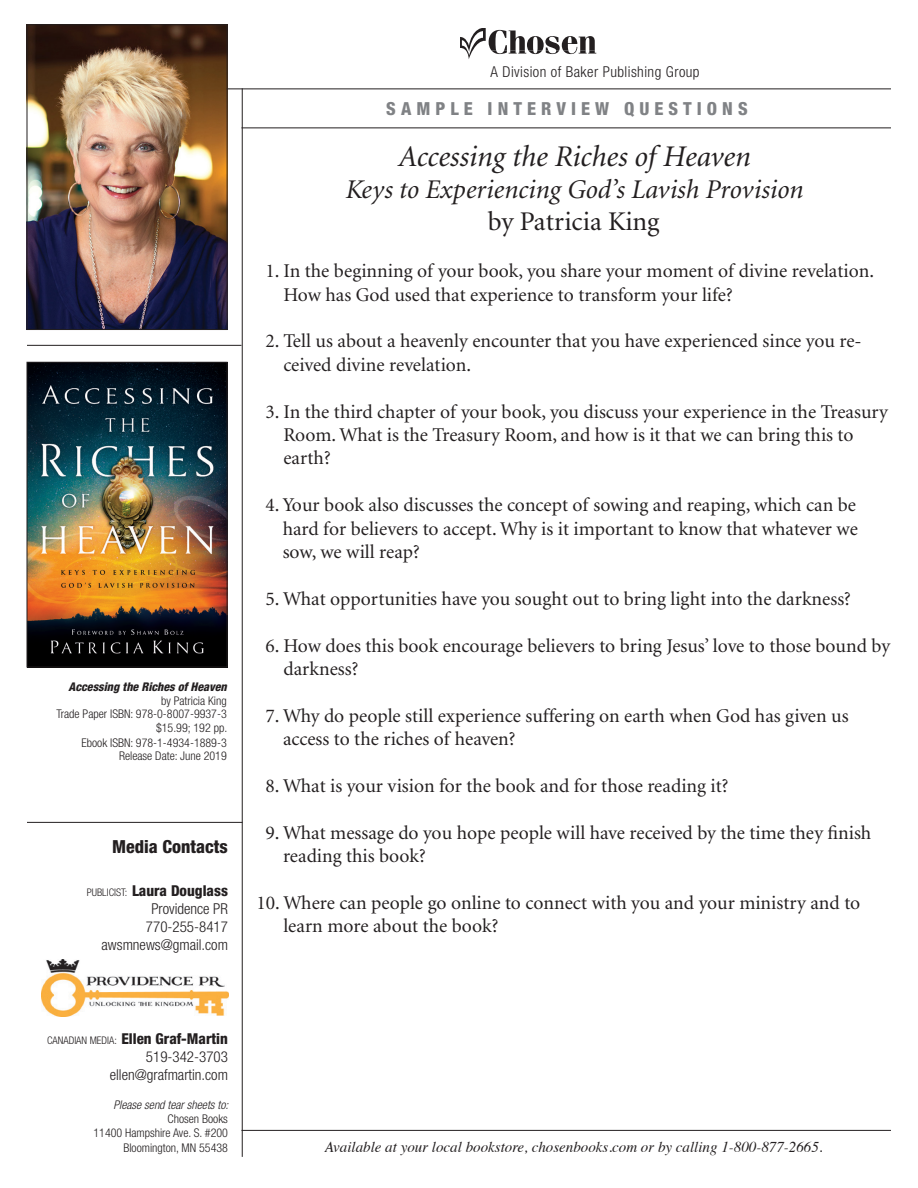
<style>
.page{position:relative;width:918px;height:1188px;background:#fff}
.page>*{position:absolute;margin:0;border:0;box-sizing:border-box;transform-origin:0 0}
.Head_2{font:italic 30px "Minion";color:#231f20}
.Head_2-2{font:italic 27px "Minion";color:#231f20}
.Head_2-3{font:27px "Minion";color:#231f20}
.Body_text{font:19.5px/23.4px "Minion";color:#231f20}
.t1{font:800 condensed 18px "Helvetica Neue";letter-spacing:.28em;color:#808285}
.t2{font:800 condensed 18px "Helvetica Neue";color:#231f20}
.Book_ID{font:300 condensed 15px "Helvetica Neue";color:#231f20}
.t3{font:italic 15px "Times";color:#231f20}
.t4{font:800 condensed 15px "Helvetica Neue";color:#231f20}
.Book_ID-2{font:300 condensed 15px "Helvetica Neue";letter-spacing:.03em;color:#231f20}
.Book_ID-3{font:300 condensed 12px "Helvetica Neue";color:#231f20}
.Book_Title{font:italic 800 condensed 12px "Helvetica Neue";color:#231f20}
.t5{font:italic 300 condensed 12px "Helvetica Neue";color:#231f20}
.s1{font-weight:300;font-size:10.5px}
</style>
<div class="page">
<img style="left:29px;top:364px;width:196px;height:301px">
<div style="left:27px;top:362px;width:200px;height:305px;border:1px solid #231f20"></div>
<img style="left:29px;top:27px;width:196px;height:301px">
<div style="left:27px;top:25px;width:200px;height:305px;border:1px solid #231f20"></div>
<svg style="left:460px;top:28px;width:136px;height:31px"></svg>
<hr style="left:241px;top:1130px;width:650px;height:1px;background:#231f20">
<hr style="left:27px;top:345px;width:215px;height:1px;background:#231f20">
<hr style="left:242px;top:88px;width:1px;height:1069px;background:#231f20">
<hr style="left:241px;top:128px;width:650px;height:1px;background:#231f20">
<hr style="left:227px;top:89px;width:664px;height:1px;background:#231f20">
<hr style="left:27px;top:822px;width:216px;height:1px;background:#231f20">
<img style="left:41px;top:959px;width:187px;height:58px">
<p class="Book_Title" style="left:69px;top:679px;width:160px">Accessing the Riches of Heaven</p>
<p class="Book_ID-3" style="left:161px;top:693px;width:67px">by Patricia King</p>
<p class="Book_ID-3" style="left:56px;top:707px;width:172px">Trade Paper ISBN: 978-0-8007-9937-3</p>
<p class="Book_ID-3" style="left:156px;top:720px;width:73px">$15.99; 192 pp.</p>
<p class="Book_ID-3" style="left:82px;top:735px;width:147px">Ebook ISBN: 978-1-4934-1889-3</p>
<p class="Book_ID-3" style="left:119px;top:749px;width:109px">Release Date: June 2019</p>
<p class="t2" style="left:112px;top:836px;width:117px">Media Contacts</p>
<p class="t4" style="left:87px;top:882px;width:143px"><span class="s1">PUBLICIST:</span> Laura Douglass</p>
<p class="Book_ID" style="left:151px;top:900px;width:78px">Providence PR</p>
<p class="Book_ID" style="left:146px;top:918px;width:83px">770-255-8417</p>
<p class="Book_ID" style="left:102px;top:936px;width:128px">awsmnews@gmail.com</p>
<p class="Book_ID-2" style="left:490px;top:63px;width:211px">A Division of Baker Publishing Group</p>
<p class="t1" style="left:386px;top:97px;width:363px">SAMPLE INTERVIEW QUESTIONS</p>
<p class="Head_2" style="left:398px;top:141px;width:354px">Accessing the Riches of Heaven</p>
<p class="Head_2-2" style="left:345px;top:176px;width:459px">Keys to Experiencing God’s Lavish Provision</p>
<p class="Head_2-3" style="left:488px;top:208px;width:173px">by Patricia King</p>
<p class="Body_text" style="left:283px;top:260px;width:592px;text-indent:-18px">1. In the beginning of your book, you share your moment of divine revelation.<br>How has God used that experience to transform your life?</p>
<p class="Body_text" style="left:283px;top:330px;width:580px;text-indent:-18px">2. Tell us about a heavenly encounter that you have experienced since you re&shy;ceived divine revelation.</p>
<p class="Body_text" style="left:283px;top:400px;width:606px;text-indent:-18px">3. In the third chapter of your book, you discuss your experience in the Treasury<br>Room. What is the Treasury Room, and how is it that we can bring this to earth?</p>
<p class="Body_text" style="left:283px;top:494px;width:577px;text-align:justify;text-indent:-17px">4. Your book also discusses the concept of sowing and reaping, which can be hard for believers to accept. Why is it important to know that whatever we sow, we will reap?</p>
<p class="Body_text" style="left:265px;top:588px;width:587px">5. What opportunities have you sought out to bring light into the darkness?</p>
<p class="Body_text" style="left:283px;top:634px;width:608px;text-indent:-18px">6. How does this book encourage believers to bring Jesus’ love to those bound by darkness?</p>
<p class="Body_text" style="left:283px;top:705px;width:567px;text-indent:-18px">7. Why do people still experience suffering on earth when God has given us access to the riches of heaven?</p>
<p class="Body_text" style="left:265px;top:775px;width:464px">8. What is your vision for the book and for those reading it?</p>
<p class="Body_text" style="left:283px;top:822px;width:590px;text-indent:-18px">9. What message do you hope people will have received by the time they finish reading this book?</p>
<p class="Body_text" style="left:283px;top:892px;width:578px;text-indent:-27px">10. Where can people go online to connect with you and your ministry and to learn more about the book?</p>
<p class="t4" style="left:47px;top:1029px;width:182px"><span class="s1">CANADIAN MEDIA:</span> Ellen Graf-Martin</p>
<p class="Book_ID" style="left:146px;top:1048px;width:83px">519-342-3703</p>
<p class="Book_ID" style="left:110px;top:1066px;width:120px">ellen@grafmartin.com</p>
<p class="t5" style="left:113px;top:1098px;width:117px">Please send tear sheets to:</p>
<p class="Book_ID-3" style="left:168px;top:1112px;width:62px">Chosen Books</p>
<p class="Book_ID-3" style="left:94px;top:1126px;width:136px">11400 Hampshire Ave. S. #200</p>
<p class="Book_ID-3" style="left:123px;top:1141px;width:106px">Bloomington, MN 55438</p>
<p class="t3" style="left:325px;top:1134px;width:499px">Available at your local bookstore, chosenbooks.com or by calling 1-800-877-2665.</p>
</div>
